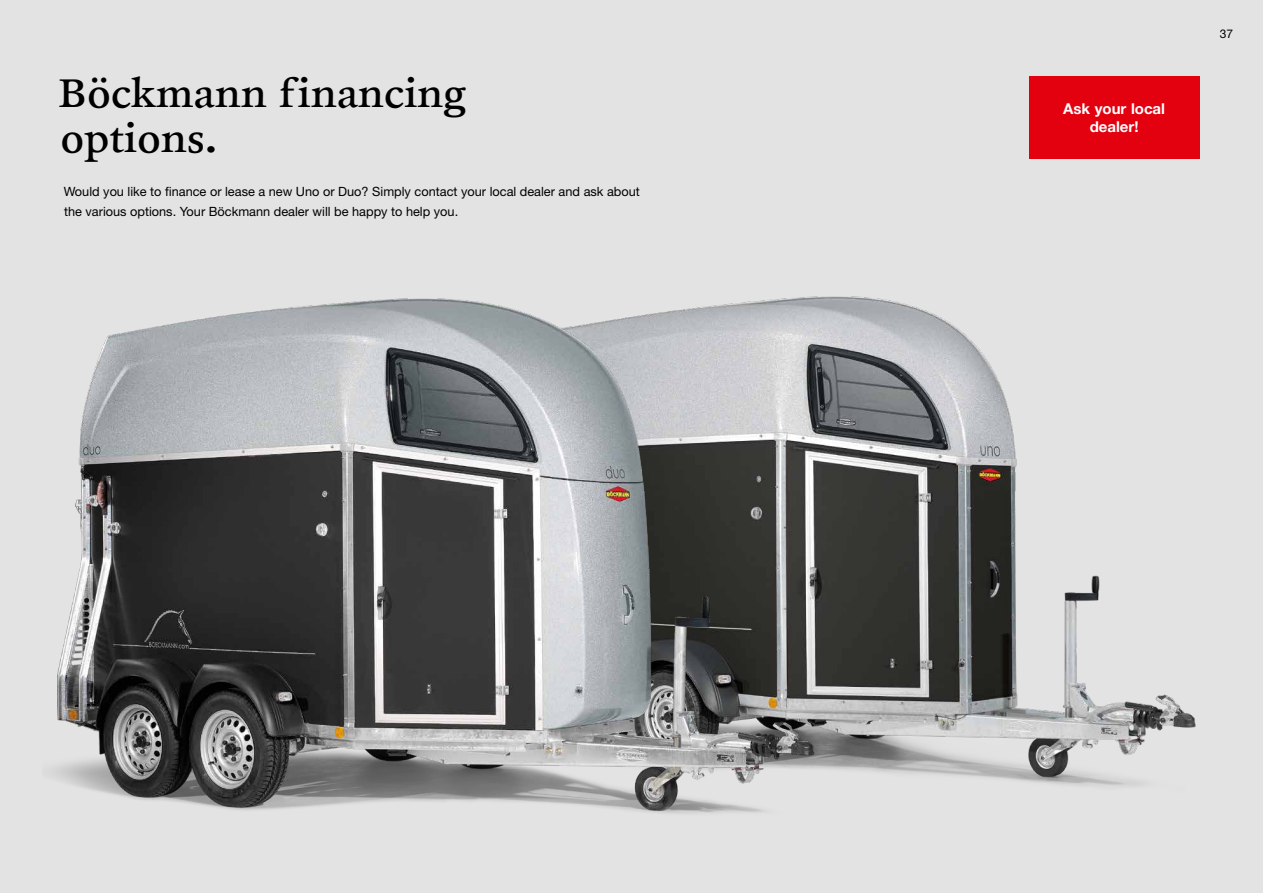
<style>
.page{position:relative;width:1263px;height:893px;background:#e3e3e3}
.page>*{position:absolute;margin:0;border:0;box-sizing:border-box;transform-origin:0 0}
.t1{font:42px/45px "Clifford Six Offc";color:#000}
.t2{font:700 15px/18px "Helvetica Neue LT Std";color:#fff;text-align:center}
.t3{font:12.75px/20.2px "Helvetica Neue LT Std";color:#000}
.t4{font:12px "Helvetica Neue LT Std";color:#000}
</style>
<div class="page">
<div style="left:1029px;top:77px;width:170px;height:82px;background:#e3000f"></div>
<img style="left:831px;top:296px;width:365px;height:490px">
<img style="left:51px;top:296px;width:780px;height:518px">
<h1 class="t1" style="left:59px;top:73px;width:408px">Böckmann financing options.</h1>
<p class="t3" style="left:64px;top:181px;width:577px">Would you like to finance or lease a new Uno or Duo? Simply contact your local dealer and ask about the various options. Your Böckmann dealer will be happy to help you.</p>
<p class="t2" style="left:1063px;top:99px;width:103px">Ask your local dealer!</p>
<p class="t4" style="left:1220px;top:27px;width:15px">37</p>
</div>
